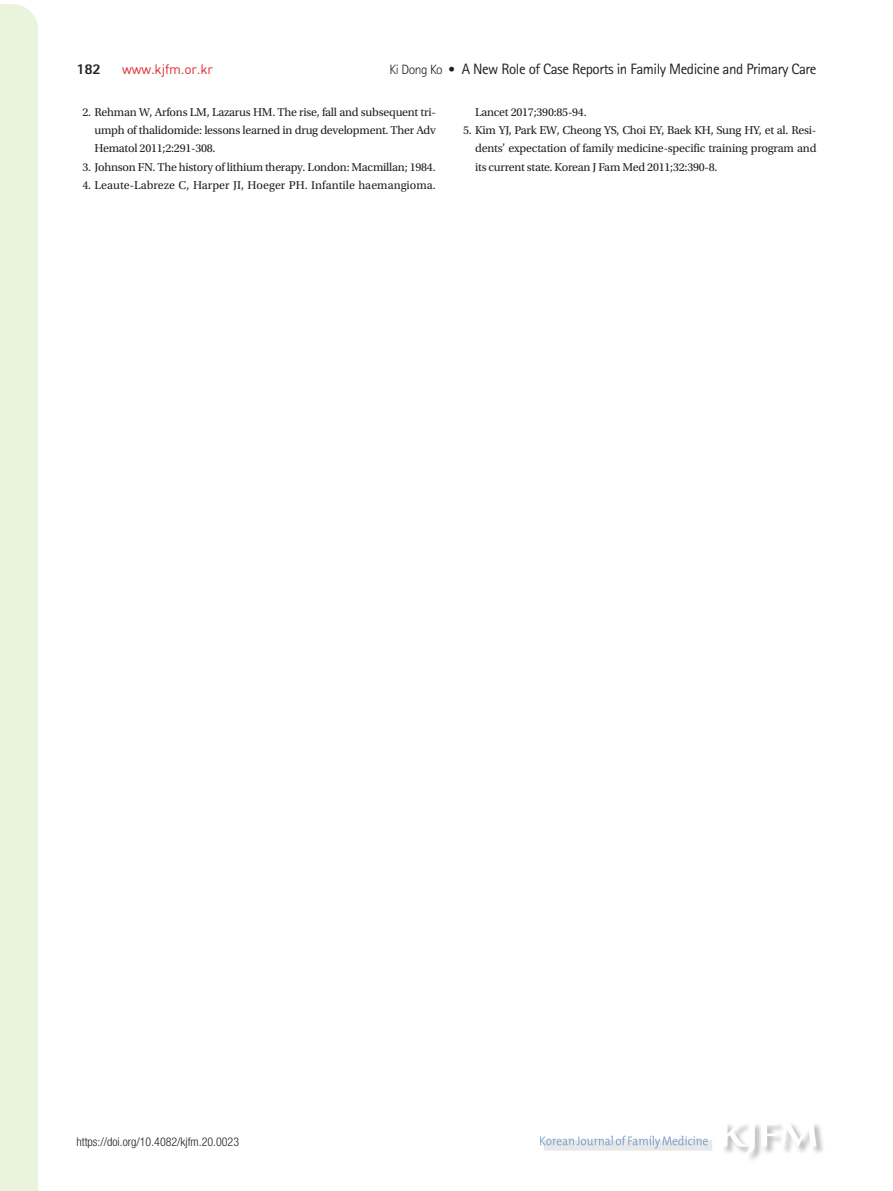
<style>
.page{position:relative;width:893px;height:1191px;background:#fff}
.page>*{position:absolute;margin:0;border:0;box-sizing:border-box;transform-origin:0 0}
.t1{font:15px "Rotis Sans Serif Std";letter-spacing:-.03em;color:#231f20}
.t2{font:800 15px "Rotis Sans Serif Std";color:#231f20}
.t3{font:13.5px "Dinreg";letter-spacing:-.01em;color:#e02a30}
.t4{font:12px/18px "Utopia Std";letter-spacing:-.02em;color:#231f20;text-align:justify}
.t5{font:12px "Utopia Std";letter-spacing:.005em;color:#231f20}
.t6{font:300 condensed 12px "Helvetica Neue LT Std";color:#231f20}
.s1{font-weight:300;font-size:13.5px}
</style>
<div class="page">
<div style="left:0;top:4px;width:38px;height:1187px;background:#eaf3dc"></div>
<div style="left:721px;top:1122px;width:104px;height:40px;background:#231f20;opacity:.3"></div>
<svg style="left:722px;top:1122px;width:94px;height:32px"></svg>
<div style="left:544px;top:1140px;width:168px;height:10px;background:#e8e8e9"></div>
<svg style="left:540px;top:1135px;width:168px;height:13px"></svg>
<p class="t2" style="left:77px;top:60px;width:26px">182</p>
<p class="t3" style="left:122px;top:61px;width:93px">www.kjfm.or.kr</p>
<p class="t1" style="left:390px;top:60px;width:428px"><span class="s1">Ki Dong Ko •</span> A New Role of Case Reports in Family Medicine and Primary Care</p>
<p class="t4" style="left:95px;top:104px;width:343px;text-indent:-12px">2. Rehman W, Arfons LM, Lazarus HM. The rise, fall and subsequent tri&shy;umph of thalidomide: lessons learned in drug development. Ther Adv Hematol 2011;2:291-308.</p>
<p class="t4" style="left:83px;top:158px;width:355px">3. Johnson FN. The history of lithium therapy. London: Macmillan; 1984.</p>
<p class="t5" style="left:83px;top:178px;width:355px">4. Leaute-Labreze C, Harper JI, Hoeger PH. Infantile haemangioma.</p>
<p class="t4" style="left:475px;top:104px;width:113px">Lancet 2017;390:85-94.</p>
<p class="t4" style="left:475px;top:122px;width:343px;text-indent:-12px">5. Kim YJ, Park EW, Cheong YS, Choi EY, Baek KH, Sung HY, et al. Resi&shy;dents’ expectation of family medicine-specific training program and its current state. Korean J Fam Med 2011;32:390-8.</p>
<p class="t6" style="left:77px;top:1134px;width:164px">https://doi.org/10.4082/kjfm.20.0023</p>
</div>
